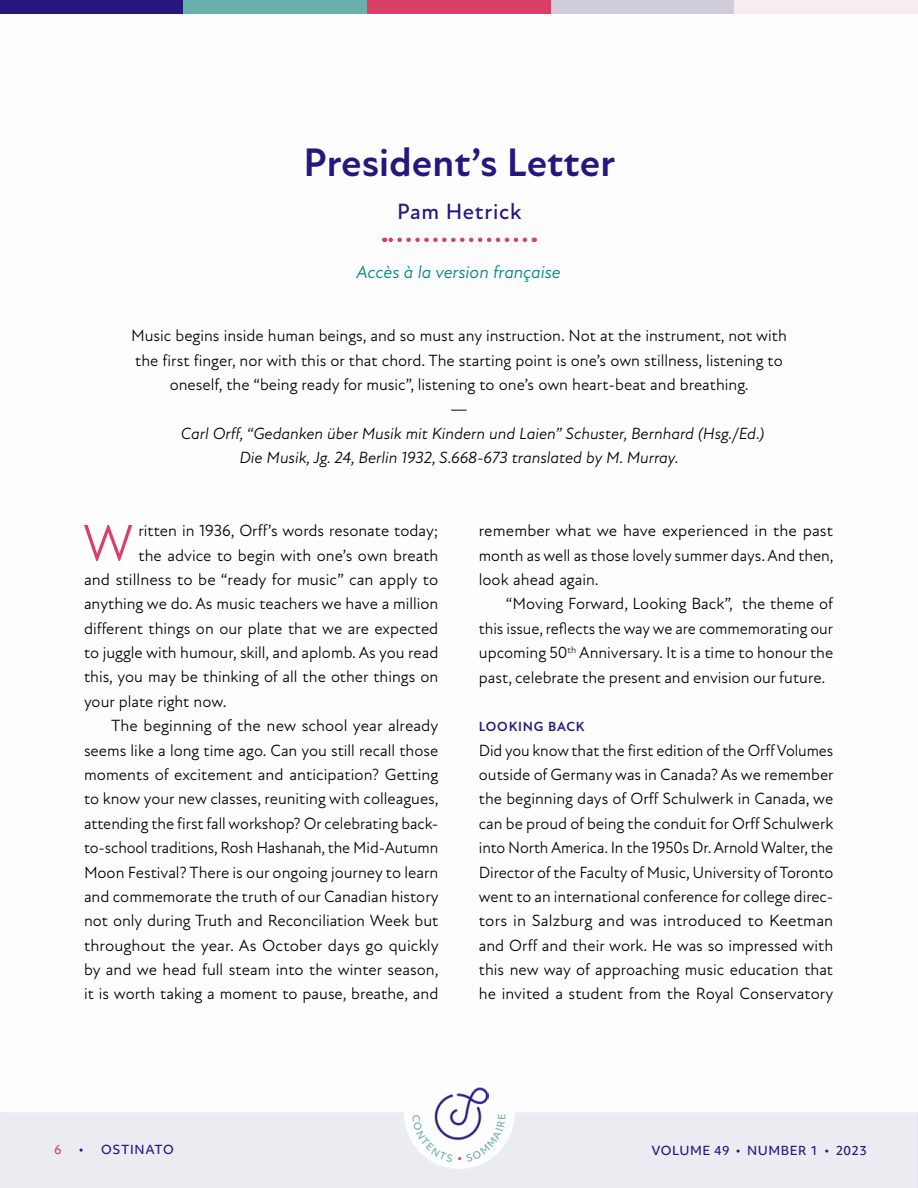
<style>
.page{position:relative;width:918px;height:1188px;background:#fff}
.page>*{position:absolute;margin:0;border:0;box-sizing:border-box;transform-origin:0 0}
.t1{font:52.35px "New Atten";color:#d94066}
.t2{font:700 40.5px "New Atten";color:#26177d}
.t3{font:500 22.5px "New Atten";letter-spacing:.03em;color:#26177d}
.t4{font:italic 18px "New Atten";color:#048a81}
.t5{font:16.5px/24.3px "New Atten";color:#000;text-align:justify}
.t6{font:italic 16.5px/24.3px "New Atten";color:#000}
.t7{font:700 13.5px "New Atten";letter-spacing:.06em;color:#26177d}
.t8{font:500 12px "Objektiv Mk 1";letter-spacing:.04em;color:#26177d}
.t9{font:500 12px "Objektiv Mk 1";letter-spacing:.06em;color:#26177d}
.t10{font:500 12px "Objektiv Mk 1";color:#d94066}
</style>
<div class="page">
<div style="left:0;top:0;width:184px;height:14px;background:#26177d"></div>
<div style="left:184px;top:0;width:183px;height:14px;background:#69b0ab"></div>
<div style="left:367px;top:0;width:184px;height:14px;background:#d94066"></div>
<div style="left:551px;top:0;width:183px;height:14px;background:#d1ccdb"></div>
<div style="left:734px;top:0;width:184px;height:14px;background:#f5edf0"></div>
<img style="left:435px;top:1087px;width:54px;height:27px">
<svg style="left:384px;top:238px;width:141px;height:4px"></svg>
<svg style="left:412px;top:1114px;width:93px;height:48px"></svg>
<h2 class="t2" style="left:303px;top:138px;width:313px">President’s Letter</h2>
<h3 class="t3" style="left:397px;top:199px;width:126px">Pam Hetrick</h3>
<p class="t4" style="left:356px;top:262px;width:206px">Accès à la version française</p>
<p class="t5" style="left:131px;top:324px;width:657px;text-align:center">Music begins inside human beings, and so must any instruction. Not at the instrument, not with the fiirst fiinger, nor with this or that chord. The starting point is one’s own stillness, listening to oneself, the “being ready for music”, listening to one’s own heart-beat and breathing.<br>—</p>
<p class="t6" style="left:239px;top:421px;width:526px;text-indent:-59px">Carl Orff, “Gedanken über Musik mit Kindern und Laien” Schuster, Bernhard (Hsg./Ed.)<br>Die Musik, Jg. 24, Berlin 1932, S.668-673 translated by M. Murray.</p>
<h1 class="t1" style="left:83px;top:512px;width:52px">W</h1>
<p class="t5" style="left:138px;top:519px;width:301px">ritten in 1936, Orff’s words resonate today;</p>
<p class="t5" style="left:138px;top:543px;width:302px">the advice to begin with one’s own breath</p>
<p class="t5" style="left:84px;top:567px;width:356px">and stillness to be “ready for music” can apply to</p>
<p class="t5" style="left:84px;top:592px;width:356px">anything we do. As music teachers we have a million</p>
<p class="t5" style="left:84px;top:616px;width:356px">different things on our plate that we are expected</p>
<p class="t5" style="left:84px;top:641px;width:356px">to juggle with humour, skill, and aplomb. As you read</p>
<p class="t5" style="left:84px;top:665px;width:356px">this, you may be thinking of all the other things on</p>
<p class="t5" style="left:84px;top:689px;width:144px">your plate right now.</p>
<p class="t5" style="left:111px;top:714px;width:329px">The beginning of the new school year already</p>
<p class="t5" style="left:84px;top:738px;width:356px">seems like a long time ago. Can you still recall those</p>
<p class="t5" style="left:84px;top:762px;width:356px">moments of excitement and anticipation? Getting</p>
<p class="t5" style="left:84px;top:787px;width:356px">to know your new classes, reuniting with colleagues,</p>
<p class="t5" style="left:84px;top:811px;width:356px">attending the fiirst fall workshop? Or celebrating back-</p>
<p class="t5" style="left:84px;top:836px;width:356px">to-school traditions, Rosh Hashanah, the Mid-Autumn</p>
<p class="t5" style="left:84px;top:860px;width:356px">Moon Festival? There is our ongoing journey to learn</p>
<p class="t5" style="left:84px;top:884px;width:356px">and commemorate the truth of our Canadian history</p>
<p class="t5" style="left:84px;top:909px;width:356px">not only during Truth and Reconciliation Week but</p>
<p class="t5" style="left:84px;top:933px;width:356px">throughout the year. As October days go quickly</p>
<p class="t5" style="left:84px;top:957px;width:356px">by and we head full steam into the winter season,</p>
<p class="t5" style="left:84px;top:982px;width:356px">it is worth taking a moment to pause, breathe, and</p>
<p class="t5" style="left:479px;top:519px;width:356px">remember what we have experienced in the past month as well as those lovely summer days. And then, look ahead again.</p>
<p class="t5" style="left:479px;top:592px;width:356px;text-indent:27px">“Moving Forward, Looking Back”, the theme of this issue, reflects the way we are commemorating our upcoming 50<sup>th</sup> Anniversary. It is a time to honour the past, celebrate the present and envision our future.</p>
<p class="t7" style="left:479px;top:719px;width:107px">LOOKING BACK</p>
<p class="t5" style="left:479px;top:738px;width:356px">Did you know that the fiirst edition of the Orff Volumes outside of Germany was in Canada? As we remember the beginning days of Orff Schulwerk in Canada, we can be proud of being the conduit for Orff Schulwerk into North America. In the 1950s Dr. Arnold Walter, the Director of the Faculty of Music, University of Toronto went to an international conference for college direc&shy;tors in Salzburg and was introduced to Keetman and Orff and their work. He was so impressed with this new way of approaching music education that he invited a student from the Royal Conservatory</p>
<p class="t10" style="left:54px;top:1141px;width:9px">6</p>
<p class="t9" style="left:79px;top:1141px;width:96px">• OSTINATO</p>
<p class="t8" style="left:652px;top:1142px;width:217px">VOLUME 49 • NUMBER 1 • 2023</p>
</div>
